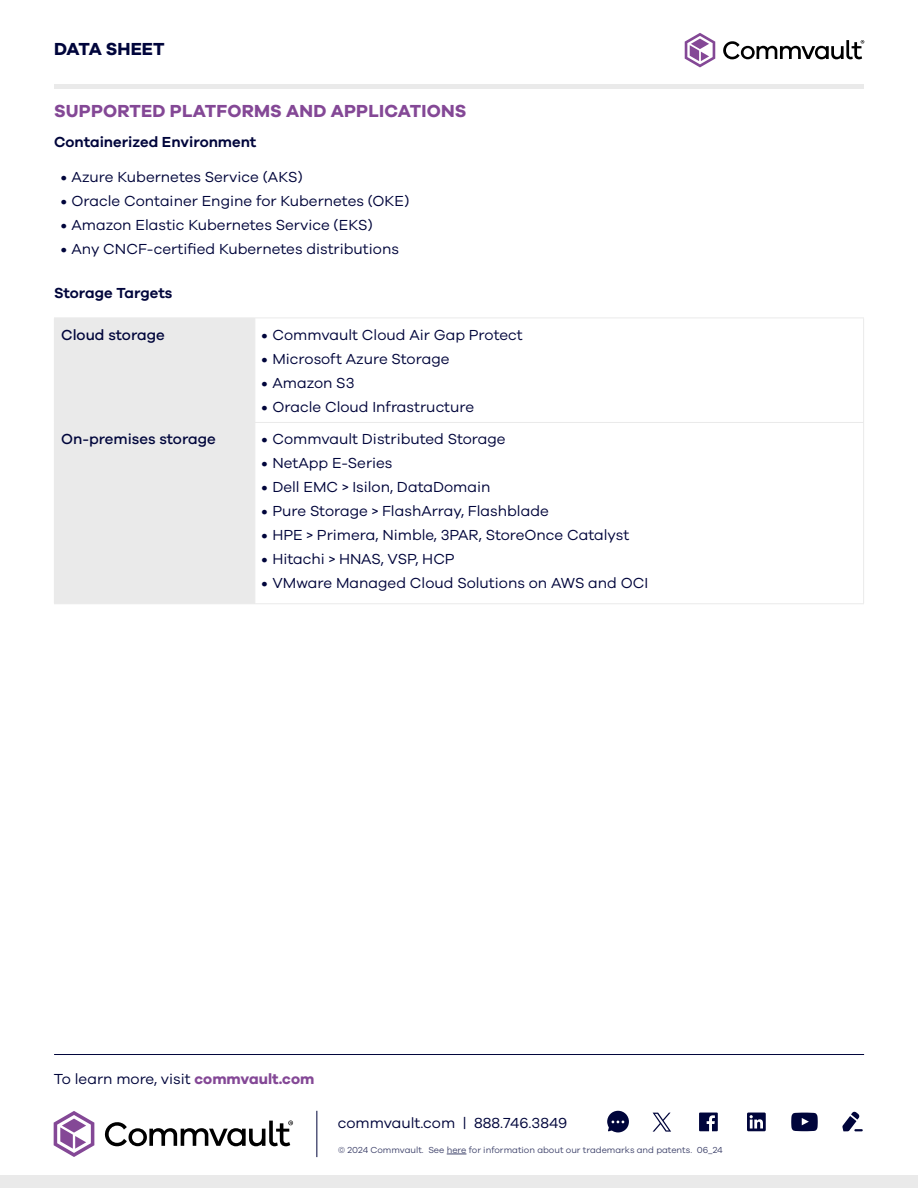
<style>
.page{position:relative;width:918px;height:1188px;background:#fff}
.page>*{position:absolute;margin:0;border:0;box-sizing:border-box;transform-origin:0 0}
.t1{font:700 18px "Galano Grotesque";letter-spacing:.01em;color:#844896}
.t2{font:700 18px "Galano Grotesque";color:#00053b}
.t3{font:15px "Galano Grotesque";color:#00053b}
.t4{font:600 15px "Galano Grotesque";color:#00053b}
.t5{font:500 15px "Galano Grotesque";color:#00053b}
.t6{font:9px "Galano Grotesque";color:#40446c}
.s1{font-weight:500}
.s2{font-weight:700;color:#844896}
</style>
<div class="page">
<div style="left:54px;top:84px;width:810px;height:5px;background:#eaeaea"></div>
<hr style="left:316px;top:1111px;width:1px;height:46px;background:#00053b">
<svg style="left:447px;top:1154px;width:19px;height:1px"></svg>
<svg style="left:699px;top:1113px;width:19px;height:18px"></svg>
<svg style="left:791px;top:1113px;width:27px;height:18px"></svg>
<svg style="left:747px;top:1113px;width:19px;height:18px"></svg>
<svg style="left:842px;top:1111px;width:21px;height:20px"></svg>
<svg style="left:607px;top:1111px;width:22px;height:21px"></svg>
<svg style="left:653px;top:1113px;width:18px;height:19px"></svg>
<svg style="left:54px;top:1111px;width:40px;height:46px"></svg>
<svg style="left:104px;top:1121px;width:189px;height:25px"></svg>
<div style="left:0;top:1176px;width:918px;height:12px;background:#eaeaea"></div>
<hr style="left:54px;top:1054px;width:810px;height:1px;background:#00053b">
<svg style="left:685px;top:33px;width:30px;height:34px"></svg>
<svg style="left:723px;top:40px;width:141px;height:19px"></svg>
<div style="left:55px;top:319px;width:200px;height:284px;background:#eaeaea"></div>
<hr style="left:255px;top:318px;width:1px;height:104px;background:#eaeaea">
<hr style="left:255px;top:423px;width:1px;height:180px;background:#eaeaea">
<hr style="left:54px;top:318px;width:201px;height:1px;background:#eaeaea">
<hr style="left:54px;top:318px;width:1px;height:104px;background:#eaeaea">
<hr style="left:255px;top:318px;width:609px;height:1px;background:#eaeaea">
<hr style="left:863px;top:318px;width:1px;height:104px;background:#eaeaea">
<hr style="left:54px;top:422px;width:201px;height:1px;background:#eaeaea">
<hr style="left:54px;top:423px;width:1px;height:180px;background:#eaeaea">
<hr style="left:255px;top:422px;width:609px;height:1px;background:#eaeaea">
<hr style="left:863px;top:423px;width:1px;height:180px;background:#eaeaea">
<hr style="left:54px;top:603px;width:201px;height:1px;background:#eaeaea">
<hr style="left:255px;top:603px;width:609px;height:1px;background:#eaeaea">
<p class="t2" style="left:54px;top:38px;width:112px">DATA SHEET</p>
<p class="t1" style="left:54px;top:100px;width:414px">SUPPORTED PLATFORMS AND APPLICATIONS</p>
<p class="t4" style="left:54px;top:133px;width:204px">Containerized Environment</p>
<p class="t3" style="left:61px;top:167px;width:244px"><span class="s1">•</span> Azure Kubernetes Service (AKS)</p>
<p class="t3" style="left:61px;top:191px;width:350px"><span class="s1">•</span> Oracle Container Engine for Kubernetes (OKE)</p>
<p class="t3" style="left:61px;top:215px;width:314px"><span class="s1">•</span> Amazon Elastic Kubernetes Service (EKS)</p>
<p class="t3" style="left:61px;top:239px;width:340px"><span class="s1">•</span> Any CNCF-certified Kubernetes distributions</p>
<p class="t4" style="left:54px;top:284px;width:120px">Storage Targets</p>
<p class="t5" style="left:61px;top:326px;width:105px">Cloud storage</p>
<p class="t3" style="left:262px;top:326px;width:263px"><span class="s1">•</span> Commvault Cloud Air Gap Protect</p>
<p class="t3" style="left:262px;top:350px;width:189px"><span class="s1">•</span> Microsoft Azure Storage</p>
<p class="t3" style="left:262px;top:374px;width:94px"><span class="s1">•</span> Amazon S3</p>
<p class="t3" style="left:262px;top:398px;width:214px"><span class="s1">•</span> Oracle Cloud Infrastructure</p>
<p class="t5" style="left:61px;top:430px;width:156px">On-premises storage</p>
<p class="t3" style="left:262px;top:430px;width:246px"><span class="s1">•</span> Commvault Distributed Storage</p>
<p class="t3" style="left:262px;top:454px;width:132px"><span class="s1">•</span> NetApp E-Series</p>
<p class="t3" style="left:262px;top:478px;width:230px"><span class="s1">•</span> Dell EMC &gt; Isilon, DataDomain</p>
<p class="t3" style="left:262px;top:502px;width:289px"><span class="s1">•</span> Pure Storage &gt; FlashArray, Flashblade</p>
<p class="t3" style="left:262px;top:526px;width:369px"><span class="s1">•</span> HPE &gt; Primera, Nimble, 3PAR, StoreOnce Catalyst</p>
<p class="t3" style="left:262px;top:550px;width:195px"><span class="s1">•</span> Hitachi &gt; HNAS, VSP, HCP</p>
<p class="t3" style="left:262px;top:574px;width:388px"><span class="s1">•</span> VMware Managed Cloud Solutions on AWS and OCI</p>
<p class="t3" style="left:54px;top:1070px;width:262px">To learn more, visit <span class="s2">commvault.com</span></p>
<p class="t3" style="left:338px;top:1114px;width:231px">commvault.com | 888.746.3849</p>
<p class="t6" style="left:338px;top:1145px;width:386px">© 2024 Commvault. See here for information about our trademarks and patents. 06_24</p>
</div>
